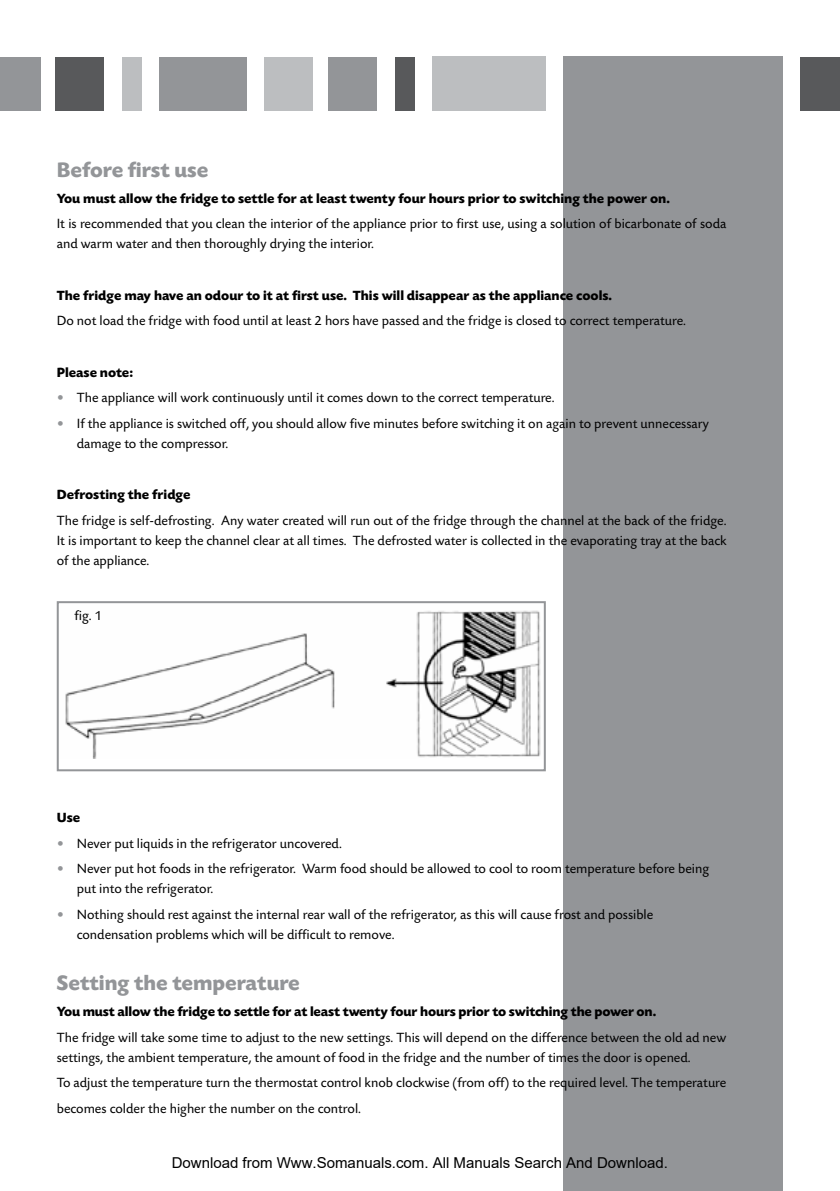
<style>
.page{position:relative;width:840px;height:1191px;background:#fff}
.page>*{position:absolute;margin:0;border:0;box-sizing:border-box;transform-origin:0 0}
.t1{font:700 22px "Today SB";color:#939598}
.t2{font:15px "Arial";color:#000}
.t3{font:14px/20px "Today SB";color:#000}
.t4{font:700 14px "Today SB";color:#000}
.s1{color:#939598}
</style>
<div class="page">
<div style="left:800px;top:57px;width:39px;height:53px;background:#58595b"></div>
<div style="left:563px;top:57px;width:219px;height:1134px;background:#939598"></div>
<div style="left:394px;top:57px;width:20px;height:53px;background:#58595b"></div>
<div style="left:328px;top:57px;width:48px;height:53px;background:#939598"></div>
<div style="left:264px;top:57px;width:48px;height:53px;background:#bcbec0"></div>
<div style="left:159px;top:57px;width:88px;height:53px;background:#939598"></div>
<div style="left:122px;top:57px;width:19px;height:53px;background:#bcbec0"></div>
<div style="left:56px;top:57px;width:48px;height:53px;background:#58595b"></div>
<div style="left:0;top:57px;width:40px;height:53px;background:#939598"></div>
<div style="left:432px;top:57px;width:113px;height:54px;background:#bcbec0"></div>
<img style="left:65px;top:610px;width:476px;height:148px">
<div style="left:57px;top:601px;width:488px;height:170px;border:2px solid #939598"></div>
<h1 class="t1" style="left:57px;top:158px;width:153px">Before first use</h1>
<p class="t4" style="left:57px;top:190px;width:614px">You must allow the fridge to settle for at least twenty four hours prior to switching the power on.</p>
<p class="t3" style="left:57px;top:214px;width:670px">It is recommended that you clean the interior of the appliance prior to first use, using a solution of bicarbonate of soda and warm water and then thoroughly drying the interior.</p>
<p class="t4" style="left:57px;top:287px;width:556px">The fridge may have an odour to it at first use. This will disappear as the appliance cools.</p>
<p class="t3" style="left:57px;top:311px;width:630px">Do not load the fridge with food until at least 2 hors have passed and the fridge is closed to correct temperature.</p>
<p class="t4" style="left:57px;top:364px;width:78px">Please note:</p>
<p class="t3" style="left:57px;top:388px;width:499px"><span class="s1">•</span> The appliance will work continuously until it comes down to the correct temperature.</p>
<p class="t3" style="left:77px;top:414px;width:633px;text-indent:-20px"><span class="s1">•</span> If the appliance is switched off, you should allow five minutes before switching it on again to prevent unnecessary damage to the compressor.</p>
<p class="t4" style="left:57px;top:487px;width:135px">Defrosting the fridge</p>
<p class="t3" style="left:57px;top:511px;width:671px;text-align:justify">The fridge is self-defrosting. Any water created will run out of the fridge through the channel at the back of the fridge.<br>It is important to keep the channel clear at all times. The defrosted water is collected in the evaporating tray at the back of the appliance.</p>
<p class="t3" style="left:74px;top:606px;width:29px">fig. 1</p>
<p class="t4" style="left:57px;top:810px;width:25px">Use</p>
<p class="t3" style="left:57px;top:833px;width:286px"><span class="s1">•</span> Never put liquids in the refrigerator uncovered.</p>
<p class="t3" style="left:77px;top:859px;width:633px;text-indent:-20px"><span class="s1">•</span> Never put hot foods in the refrigerator. Warm food should be allowed to cool to room temperature before being put into the refrigerator.</p>
<p class="t3" style="left:77px;top:905px;width:577px;text-indent:-20px"><span class="s1">•</span> Nothing should rest against the internal rear wall of the refrigerator, as this will cause frost and possible condensation problems which will be difficult to remove.</p>
<h1 class="t1" style="left:57px;top:971px;width:244px">Setting the temperature</h1>
<p class="t4" style="left:57px;top:1003px;width:600px">You must allow the fridge to settle for at least twenty four hours prior to switching the power on.</p>
<p class="t3" style="left:57px;top:1027px;width:670px">The fridge will take some time to adjust to the new settings. This will depend on the difference between the old ad new settings, the ambient temperature, the amount of food in the fridge and the number of times the door is opened.</p>
<p class="t3" style="left:57px;top:1070px;width:670px;line-height:25.6px">To adjust the temperature turn the thermostat control knob clockwise (from off) to the required level. The temperature becomes colder the higher the number on the control.</p>
<p class="t2" style="left:172px;top:1154px;width:497px">Download from Www.Somanuals.com. All Manuals Search And Download.</p>
</div>
